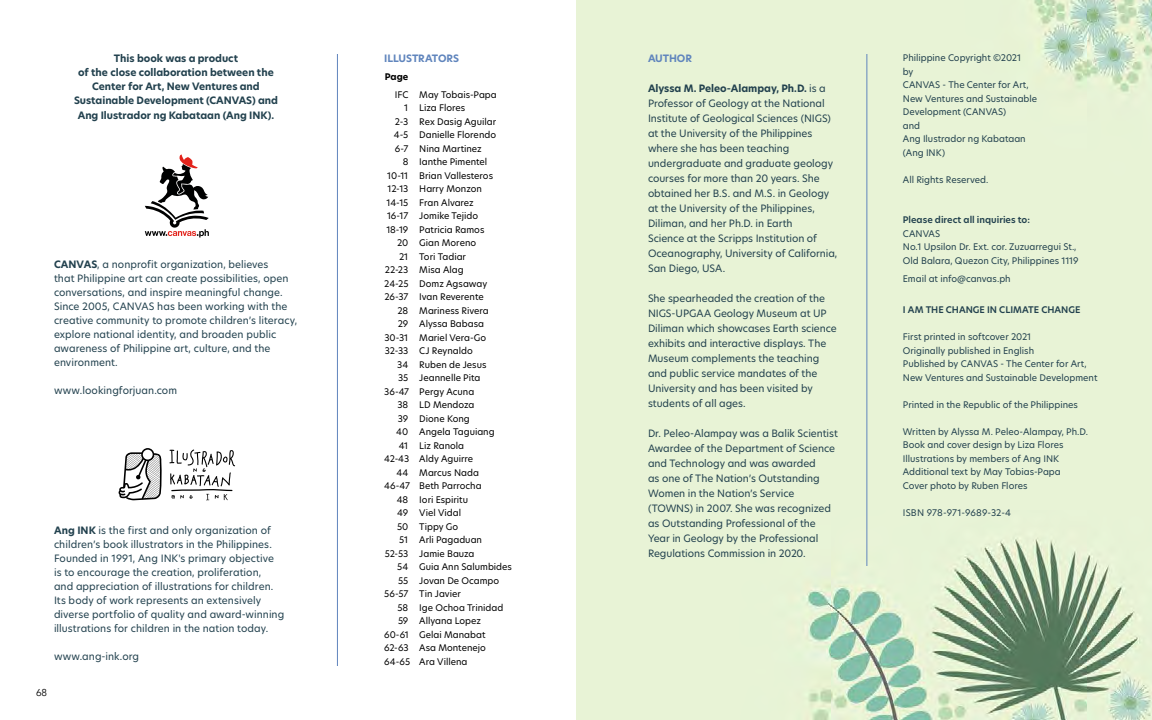
<style>
.page{position:relative;width:1152px;height:720px;background:#fff}
.page>*{position:absolute;margin:0;border:0;box-sizing:border-box;transform-origin:0 0}
.t1{font:10px/15px "Hero New";color:#22414e}
.t2{font:700 10px/14px "Hero New";color:#22414e;text-align:center}
.t3{font:700 10px "Hero New";letter-spacing:-.01em;color:#6085bd}
.t4{font:10px "Avenir";color:#000}
.t5{font:9px "Hero New";color:#000}
.t6{font:9px/13.5px "Hero New";color:#22414e}
.t7{font:600 9px "Hero New";color:#22414e}
.t8{font:700 9px "Hero New";color:#000}
.s1{font-weight:700}
</style>
<div class="page">
<svg style="left:145px;top:155px;width:64px;height:82px"></svg>
<svg style="left:169px;top:449px;width:66px;height:51px"></svg>
<svg style="left:118px;top:448px;width:44px;height:52px"></svg>
<hr style="left:337px;top:54px;width:1px;height:612px;background:#6085bd">
<img style="left:576px;top:0;width:576px;height:720px">
<hr style="left:867px;top:54px;width:1px;height:512px;background:#6085bd">
<p class="t2" style="left:74px;top:51px;width:206px">This book was a product<br>of the close collaboration between the Center for Art, New Ventures and Sustainable Development (CANVAS) and</p>
<p class="t2" style="left:78px;top:108px;width:198px">Ang Ilustrador ng Kabataan (Ang INK).</p>
<p class="t1" style="left:54px;top:257px;width:245px;line-height:14px"><span class="s1">CANVAS</span>, a nonprofit organization, believes<br>that Philippine art can create possibilities, open conversations, and inspire meaningful change.<br>Since 2005, CANVAS has been working with the creative community to promote children’s literacy, explore national identity, and broaden public awareness of Philippine art, culture, and the environment.</p>
<p class="t1" style="left:54px;top:383px;width:125px">www.lookingforjuan.com</p>
<p class="t1" style="left:54px;top:523px;width:232px;line-height:14px"><span class="s1">Ang INK</span> is the first and only organization of children’s book illustrators in the Philippines.<br>Founded in 1991, Ang INK's primary objective<br>is to encourage the creation, proliferation,<br>and appreciation of illustrations for children.<br>Its body of work represents an extensively diverse portfolio of quality and award-winning illustrations for children in the nation today.</p>
<p class="t1" style="left:54px;top:649px;width:87px">www.ang-ink.org</p>
<p class="t4" style="left:36px;top:687px;width:13px">68</p>
<p class="t3" style="left:384px;top:52px;width:76px">ILLUSTRATORS</p>
<p class="t8" style="left:385px;top:71px;width:25px">Page</p>
<p class="t5" style="left:395px;top:89px;width:104px">IFC May Tobais-Papa</p>
<p class="t5" style="left:404px;top:102px;width:63px">1 Liza Flores</p>
<p class="t5" style="left:395px;top:116px;width:103px">2-3 Rex Dasig Aguilar</p>
<p class="t5" style="left:394px;top:129px;width:104px">4-5 Danielle Florendo</p>
<p class="t5" style="left:395px;top:143px;width:88px">6-7 Nina Martinez</p>
<p class="t5" style="left:403px;top:156px;width:86px">8 Ianthe Pimentel</p>
<p class="t5" style="left:387px;top:170px;width:107px">10-11 Brian Vallesteros</p>
<p class="t5" style="left:388px;top:183px;width:96px">12-13 Harry Monzon</p>
<p class="t5" style="left:387px;top:197px;width:89px">14-15 Fran Alvarez</p>
<p class="t5" style="left:387px;top:210px;width:92px">16-17 Jomike Tejido</p>
<p class="t5" style="left:386px;top:224px;width:100px">18-19 Patricia Ramos</p>
<p class="t5" style="left:397px;top:237px;width:81px">20 Gian Moreno</p>
<p class="t5" style="left:399px;top:251px;width:68px">21 Tori Tadiar</p>
<p class="t5" style="left:385px;top:264px;width:80px">22-23 Misa Alag</p>
<p class="t5" style="left:384px;top:278px;width:104px">24-25 Domz Agsaway</p>
<p class="t5" style="left:384px;top:291px;width:101px">26-37 Ivan Reverente</p>
<p class="t5" style="left:398px;top:305px;width:93px">28 Mariness Rivera</p>
<p class="t5" style="left:398px;top:318px;width:88px">29 Alyssa Babasa</p>
<p class="t5" style="left:384px;top:332px;width:103px">30-31 Mariel Vera-Go</p>
<p class="t5" style="left:385px;top:345px;width:90px">32-33 CJ Reynaldo</p>
<p class="t5" style="left:397px;top:359px;width:91px">34 Ruben de Jesus</p>
<p class="t5" style="left:398px;top:372px;width:84px">35 Jeannelle Pita</p>
<p class="t5" style="left:384px;top:386px;width:91px">36-47 Pergy Acuna</p>
<p class="t5" style="left:397px;top:399px;width:78px">38 LD Mendoza</p>
<p class="t5" style="left:398px;top:413px;width:73px">39 Dione Kong</p>
<p class="t5" style="left:396px;top:426px;width:100px">40 Angela Taguiang</p>
<p class="t5" style="left:399px;top:440px;width:67px">41 Liz Ranola</p>
<p class="t5" style="left:384px;top:453px;width:90px">42-43 Aldy Aguirre</p>
<p class="t5" style="left:396px;top:467px;width:84px">44 Marcus Nada</p>
<p class="t5" style="left:384px;top:480px;width:99px">46-47 Beth Parrocha</p>
<p class="t5" style="left:397px;top:494px;width:73px">48 Iori Espiritu</p>
<p class="t5" style="left:397px;top:507px;width:65px">49 Viel Vidal</p>
<p class="t5" style="left:397px;top:521px;width:63px">50 Tippy Go</p>
<p class="t5" style="left:399px;top:534px;width:84px">51 Arli Pagaduan</p>
<p class="t5" style="left:385px;top:548px;width:91px">52-53 Jamie Bauza</p>
<p class="t5" style="left:397px;top:561px;width:116px">54 Guia Ann Salumbides</p>
<p class="t5" style="left:398px;top:575px;width:103px">55 Jovan De Ocampo</p>
<p class="t5" style="left:384px;top:588px;width:78px">56-57 Tin Javier</p>
<p class="t5" style="left:397px;top:602px;width:107px">58 Ige Ochoa Trinidad</p>
<p class="t5" style="left:398px;top:615px;width:84px">59 Allyana Lopez</p>
<p class="t5" style="left:384px;top:629px;width:103px">60-61 Gelai Manabat</p>
<p class="t5" style="left:384px;top:642px;width:103px">62-63 Asa Montenejo</p>
<p class="t5" style="left:384px;top:656px;width:85px">64-65 Ara Villena</p>
<p class="t3" style="left:648px;top:52px;width:46px">AUTHOR</p>
<p class="t1" style="left:648px;top:81px;width:191px"><span class="s1">Alyssa M. Peleo-Alampay, Ph.D.</span> is a Professor of Geology at the National Institute of Geological Sciences (NIGS) at the University of the Philippines where she has been teaching undergraduate and graduate geology courses for more than 20 years. She obtained her B.S. and M.S. in Geology at the University of the Philippines, Diliman, and her Ph.D. in Earth<br>Science at the Scripps Institution of Oceanography, University of California, San Diego, USA.</p>
<p class="t1" style="left:648px;top:291px;width:190px">She spearheaded the creation of the NIGS-UPGAA Geology Museum at UP Diliman which showcases Earth science exhibits and interactive displays. The Museum complements the teaching and public service mandates of the University and has been visited by students of all ages.</p>
<p class="t1" style="left:648px;top:426px;width:191px">Dr. Peleo-Alampay was a Balik Scientist Awardee of the Department of Science and Technology and was awarded<br>as one of The Nation’s Outstanding Women in the Nation’s Service (TOWNS) in 2007. She was recognized as Outstanding Professional of the Year in Geology by the Professional Regulations Commission in 2020.</p>
<p class="t6" style="left:903px;top:51px;width:136px">Philippine Copyright ©2021<br>by<br>CANVAS - The Center for Art,<br>New Ventures and Sustainable<br>Development (CANVAS)<br>and<br>Ang Ilustrador ng Kabataan (Ang INK)</p>
<p class="t6" style="left:903px;top:172px;width:87px">All Rights Reserved.</p>
<p class="t7" style="left:903px;top:214px;width:129px">Please direct all inquiries to:</p>
<p class="t6" style="left:903px;top:226px;width:177px">CANVAS<br>No.1 Upsilon Dr. Ext. cor. Zuzuarregui St.,<br>Old Balara, Quezon City, Philippines 1119</p>
<p class="t6" style="left:903px;top:271px;width:109px">Email at info@canvas.ph</p>
<p class="t7" style="left:903px;top:304px;width:179px">I AM THE CHANGE IN CLIMATE CHANGE</p>
<p class="t6" style="left:903px;top:330px;width:196px">First printed in softcover 2021<br>Originally published in English<br>Published by CANVAS - The Center for Art, New Ventures and Sustainable Development</p>
<p class="t6" style="left:903px;top:397px;width:177px">Printed in the Republic of the Philippines</p>
<p class="t6" style="left:903px;top:424px;width:187px">Written by Alyssa M. Peleo-Alampay, Ph.D.<br>Book and cover design by Liza Flores Illustrations by members of Ang INK Additional text by May Tobias-Papa<br>Cover photo by Ruben Flores</p>
<p class="t6" style="left:903px;top:505px;width:110px">ISBN 978-971-9689-32-4</p>
</div>
